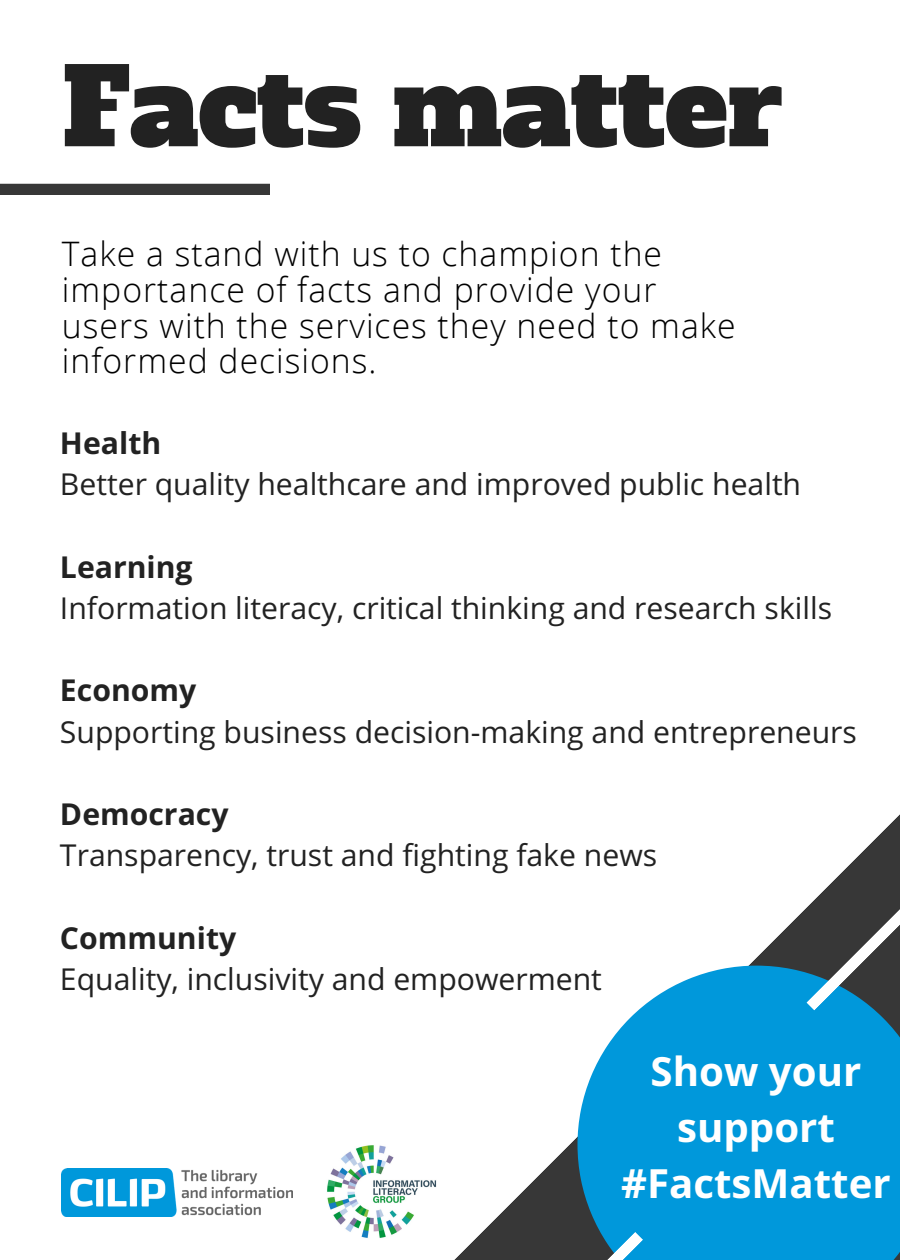
<style>
.page{position:relative;width:900px;height:1260px;background:#fff}
.page>*{position:absolute;margin:0;border:0;box-sizing:border-box;transform-origin:0 0}
.t1{font:105.75px "Alfa Slab One";color:#222}
.t2{font:700 40.25px/56.2px "Open Sans";color:#fff;text-align:center}
.t3{font:300 33.75px/35.5px "Open Sans";letter-spacing:.03em;color:#000}
.t4{font:30.25px "Open Sans";color:#222}
.t5{font:700 30.25px "Open Sans";color:#222}
</style>
<div class="page">
<div style="left:0;top:184px;width:270px;height:11px;background:#373737"></div>
<img style="left:62px;top:1168px;width:230px;height:49px">
<svg style="left:454px;top:814px;width:446px;height:446px"></svg>
<svg style="left:577px;top:966px;width:323px;height:294px;background:#149dda"></svg>
<svg style="left:806px;top:909px;width:94px;height:102px;background:#4c6068"></svg>
<svg style="left:607px;top:1232px;width:36px;height:28px"></svg>
<img style="left:327px;top:1145px;width:110px;height:93px">
<h1 class="t1" style="left:62px;top:37px;width:722px">Facts matter</h1>
<p class="t3" style="left:62px;top:236px;width:675px">Take a stand with us to champion the importance of facts and provide your users with the services they need to make informed decisions.</p>
<p class="t5" style="left:60px;top:421px;width:103px">Health</p>
<p class="t4" style="left:60px;top:463px;width:743px">Better quality healthcare and improved public health</p>
<p class="t5" style="left:60px;top:545px;width:134px">Learning</p>
<p class="t4" style="left:60px;top:586px;width:774px">Information literacy, critical thinking and research skills</p>
<p class="t5" style="left:60px;top:669px;width:138px">Economy</p>
<p class="t4" style="left:60px;top:710px;width:798px">Supporting business decision-making and entrepreneurs</p>
<p class="t5" style="left:60px;top:793px;width:170px">Democracy</p>
<p class="t4" style="left:60px;top:834px;width:599px">Transparency, trust and fighting fake news</p>
<p class="t5" style="left:60px;top:916px;width:178px">Community</p>
<p class="t4" style="left:60px;top:958px;width:543px">Equality, inclusivity and empowerment</p>
<h2 class="t2" style="left:621px;top:1042px;width:271px">Show your support #FactsMatter</h2>
</div>
